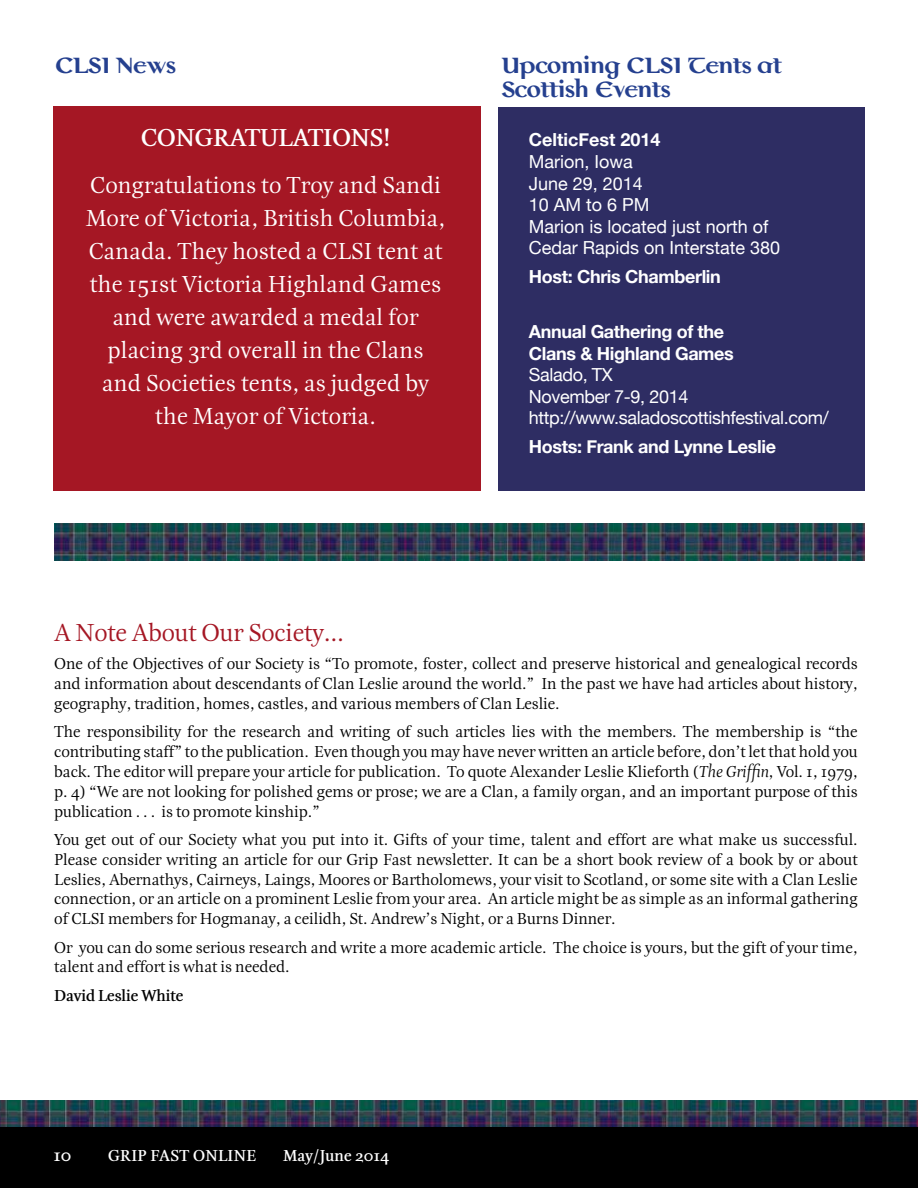
<style>
.page{position:relative;width:918px;height:1188px;background:#fff}
.page>*{position:absolute;margin:0;border:0;box-sizing:border-box;transform-origin:0 0}
.t1{font:700 27px/24px "Colmcille MT Std";letter-spacing:-.04em;color:#25408f}
.t2{font:25.5px "Esta";letter-spacing:-.01em;color:#a51724}
.t3{font:700 25.5px "Esta";color:#fff}
.t4{font:24px/33px "Esta";color:#fff;text-align:center}
.t5{font:700 18px/21.6px "Helvetica Neue";letter-spacing:-.02em;color:#fff}
.t6{font:18px/21.6px "Helvetica Neue";color:#fff}
.t7{font:18px/21.6px "Helvetica Neue";letter-spacing:-.02em;color:#fff}
.t8{font:700 18px "Helvetica Neue";color:#fff}
.t9{font:700 18px "Esta";color:#fff}
.t10{font:16.5px/19.8px "Esta";letter-spacing:-.01em;color:#000;text-align:justify}
.t11{font:700 16.5px "Esta";letter-spacing:-.01em;color:#000}
.t12{font:700 16.5px "Esta";letter-spacing:.02em;color:#fff}
.t13{font:700 16.5px "Esta";color:#fff}
.s1{font-style:italic}
</style>
<div class="page">
<img style="left:0;top:1101px;width:918px;height:23px">
<div style="left:0;top:1124px;width:918px;height:64px;background:#000;opacity:.75"></div>
<div style="left:0;top:1128px;width:918px;height:60px;background:#000"></div>
<img style="left:54px;top:524px;width:810px;height:36px">
<div style="left:53px;top:106px;width:427px;height:384px;background:#a51724"></div>
<div style="left:498px;top:107px;width:366px;height:383px;background:#2e2d63"></div>
<h1 class="t1" style="left:54px;top:53px;width:124px">CLSI News</h1>
<h2 class="t3" style="left:141px;top:123px;width:251px">CONGRATULATIONS!</h2>
<p class="t4" style="left:86px;top:168px;width:361px">Congratulations to Troy and Sandi<br>More of Victoria, British Columbia,<br>Canada. They hosted a CLSI tent at the 151st Victoria Highland Games and were awarded a medal for placing 3rd overall in the Clans and Societies tents, as judged by the Mayor of Victoria.</p>
<h1 class="t1" style="left:500px;top:53px;width:283px">Upcoming CLSI Tents at<br>Scottish Events</h1>
<p class="t8" style="left:529px;top:129px;width:133px">CelticFest 2014</p>
<p class="t6" style="left:529px;top:151px;width:253px">Marion, Iowa<br>June 29, 2014<br>10 AM to 6 PM<br>Marion is located just north of<br>Cedar Rapids on Interstate 380</p>
<p class="t5" style="left:529px;top:265px;width:194px">Host: Chris Chamberlin</p>
<p class="t5" style="left:529px;top:320px;width:207px">Annual Gathering of the<br>Clans &amp; Highland Games</p>
<p class="t7" style="left:529px;top:364px;width:301px">Salado, TX<br>November 7-9, 2014 http://www.saladoscottishfestival.com/</p>
<p class="t5" style="left:529px;top:435px;width:249px">Hosts: Frank and Lynne Leslie</p>
<h2 class="t2" style="left:54px;top:618px;width:291px">A Note About Our Society...</h2>
<p class="t10" style="left:54px;top:654px;width:805px">One of the Objectives of our Society is “To promote, foster, collect and preserve historical and genealogical records and information about descendants of Clan Leslie around the world.” In the past we have had articles about history, geography, tradition, homes, castles, and various members of Clan Leslie.</p>
<p class="t10" style="left:54px;top:722px;width:805px">The responsibility for the research and writing of such articles lies with the members. The membership is “the contributing staff” to the publication. Even though you may have never written an article before, don’t let that hold you back. The editor will prepare your article for publication. To quote Alexander Leslie Klieforth (<span class="s1">The Griffin</span>, Vol. 1, 1979, p. 4) “We are not looking for polished gems or prose; we are a Clan, a family organ, and an important purpose of this publication . . . is to promote kinship.”</p>
<p class="t10" style="left:54px;top:830px;width:805px">You get out of our Society what you put into it. Gifts of your time, talent and effort are what make us successful.<br>Please consider writing an article for our Grip Fast newsletter. It can be a short book review of a book by or about Leslies, Abernathys, Cairneys, Laings, Moores or Bartholomews, your visit to Scotland, or some site with a Clan Leslie connection, or an article on a prominent Leslie from your area. An article might be as simple as an informal gathering of CLSI members for Hogmanay, a ceilidh, St. Andrew’s Night, or a Burns Dinner.</p>
<p class="t10" style="left:54px;top:937px;width:805px">Or you can do some serious research and write a more academic article. The choice is yours, but the gift of your time, talent and effort is what is needed.</p>
<p class="t11" style="left:54px;top:986px;width:131px">David Leslie White</p>
<p class="t9" style="left:53px;top:1144px;width:20px">10</p>
<p class="t12" style="left:108px;top:1146px;width:150px">GRIP FAST ONLINE</p>
<p class="t13" style="left:283px;top:1146px;width:107px">May/June 2014</p>
</div>
